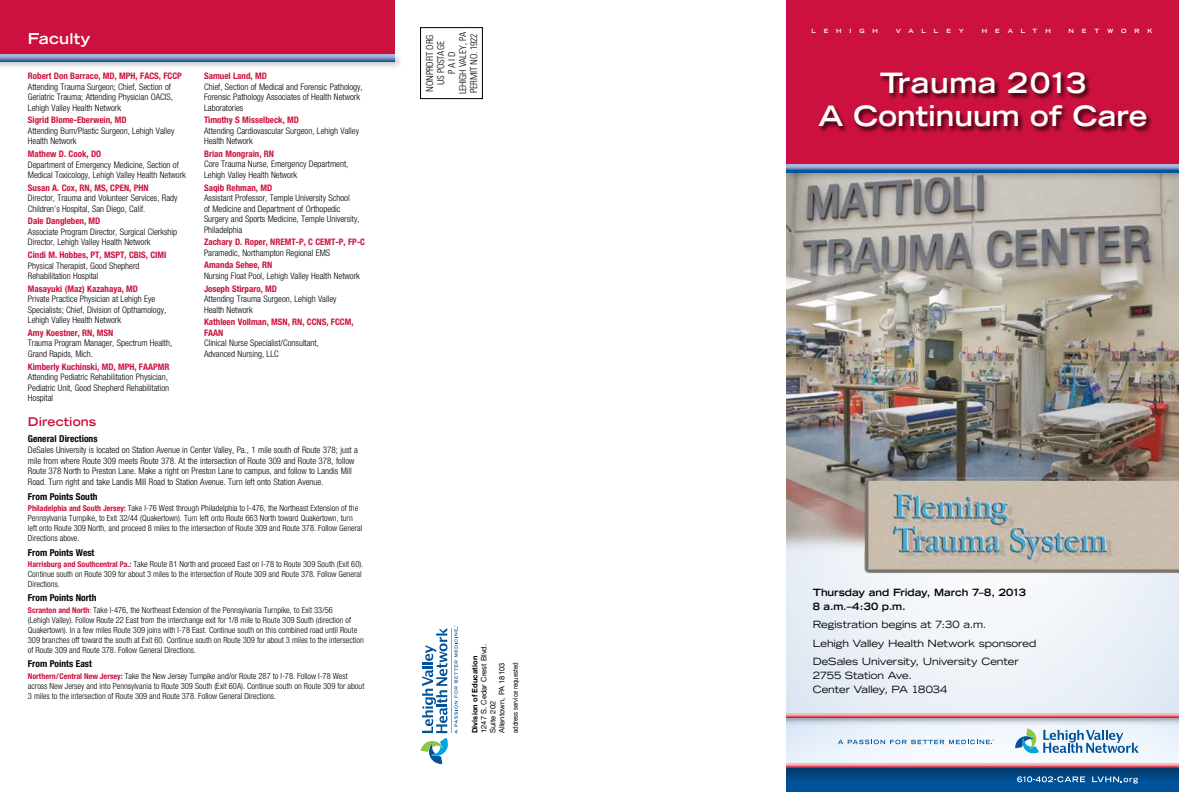
<style>
.page{position:relative;width:1179px;height:792px;background:#fff}
.page>*{position:absolute;margin:0;border:0;box-sizing:border-box;transform-origin:0 0}
.t1{font:700 expanded 28px/33px "Trade Gothic LH";color:#fff;text-align:center}
.t2{font:700 expanded 15px "Trade Gothic LH";color:#fff}
.t3{font:700 expanded 12px "Trade Gothic LH";color:#cc113e}
.t4{font:expanded 10px/18.5px "Trade Gothic LH";letter-spacing:-.005em;color:#000}
.t5{font:700 expanded 10px/14px "Trade Gothic LH";color:#000}
.t6{font:700 condensed 9.5px "Helvetica Neue";color:#000}
.t7{font:300 condensed 9.5px/11px "Univers";letter-spacing:-.015em;color:#000;text-align:center}
.t8{font:300 condensed 9px/10.5px "Helvetica Neue";color:#000}
.t9{font:700 condensed 9px/10.5px "Helvetica Neue";color:#cc113e}
.t10{font:300 condensed 8.5px/10px "Helvetica Neue";color:#000}
.t11{font:7.5px/9px "Helvetica Neue";letter-spacing:.01em;color:#000}
.t12{font:700 7.5px "Helvetica Neue";letter-spacing:.01em;color:#000}
.t13{font:7px "Helvetica Neue";letter-spacing:.01em;color:#000;scale:.84 1}
.t14{font:700 expanded 5.8px "Trade Gothic LH";color:#fff}
.s1{font-weight:700;font-size:8px;color:#cc113e}
.s2{font-size:8px}
</style>
<div class="page">
<svg style="left:786px;top:158px;width:393px;height:579px;fill:#eaf0f7"></svg>
<img style="left:786px;top:181px;width:393px;height:428px">
<div style="left:786px;top:0;width:393px;height:163px;background:#cc113e"></div>
<svg style="left:786px;top:768px;width:393px;height:24px;background:#014a8a"></svg>
<svg style="left:786px;top:727px;width:393px;height:36px"></svg>
<svg style="left:786px;top:763px;width:393px;height:5px;background:#eb7787"></svg>
<svg style="left:838px;top:740px;width:156px;height:4px"></svg>
<svg style="left:1015px;top:728px;width:124px;height:26px"></svg>
<svg style="left:786px;top:713px;width:393px;height:5px;background:#ec7b8a"></svg>
<svg style="left:1017px;top:776px;width:68px;height:6px"></svg>
<svg style="left:1092px;top:777px;width:46px;height:7px"></svg>
<div style="left:420px;top:27px;width:63px;height:72px;border:1px solid #000"></div>
<svg style="left:454px;top:626px;width:4px;height:108px"></svg>
<svg style="left:421px;top:628px;width:27px;height:136px"></svg>
<hr style="left:451px;top:628px;width:1px;height:105px;background:#8dc63f">
<div style="left:818px;top:72px;width:335px;height:62px;background:#000;opacity:.75"></div>
<div style="left:785px;top:163px;width:394px;height:18px;background:#000;opacity:.22"></div>
<svg style="left:786px;top:165px;width:393px;height:7px;background:#5e87bb"></svg>
<div style="left:0;top:0;width:394px;height:58px;background:#cc113e"></div>
<div style="left:0;top:52px;width:403px;height:19px;background:#000;opacity:.22"></div>
<svg style="left:0;top:54px;width:394px;height:7px;background:#8098c6"></svg>
<h2 class="t2" style="left:28px;top:29px;width:64px">Faculty</h2>
<p class="t9" style="left:28px;top:71px;width:156px">Robert Don Barraco, MD, MPH, FACS, FCCP</p>
<p class="t8" style="left:28px;top:81px;width:147px">Attending Trauma Surgeon; Chief, Section of<br>Geriatric Trauma; Attending Physician OACIS,<br>Lehigh Valley Health Network</p>
<p class="t9" style="left:28px;top:115px;width:100px">Sigrid Blome-Eberwein, MD</p>
<p class="t8" style="left:28px;top:125px;width:148px">Attending Burn/Plastic Surgeon, Lehigh Valley<br>Health Network</p>
<p class="t9" style="left:28px;top:148px;width:75px">Mathew D. Cook, DO</p>
<p class="t8" style="left:28px;top:159px;width:160px">Department of Emergency Medicine, Section of<br>Medical Toxicology, Lehigh Valley Health Network</p>
<p class="t9" style="left:28px;top:182px;width:122px">Susan A. Cox, RN, MS, CPEN, PHN</p>
<p class="t8" style="left:28px;top:193px;width:151px">Director, Trauma and Volunteer Services, Rady<br>Children’s Hospital, San Diego, Calif.</p>
<p class="t9" style="left:28px;top:216px;width:74px">Dale Dangleben, MD</p>
<p class="t8" style="left:28px;top:226px;width:151px">Associate Program Director, Surgical Clerkship<br>Director, Lehigh Valley Health Network</p>
<p class="t9" style="left:28px;top:249px;width:140px">Cindi M. Hobbes, PT, MSPT, CBIS, CIMI</p>
<p class="t8" style="left:28px;top:260px;width:113px">Physical Therapist, Good Shepherd<br>Rehabilitation Hospital</p>
<p class="t9" style="left:28px;top:283px;width:112px">Masayuki (Maz) Kazahaya, MD</p>
<p class="t8" style="left:28px;top:294px;width:140px">Private Practice Physician at Lehigh Eye<br>Specialists; Chief, Division of Opthamology,<br>Lehigh Valley Health Network</p>
<p class="t9" style="left:28px;top:327px;width:87px">Amy Koestner, RN, MSN</p>
<p class="t8" style="left:28px;top:338px;width:146px">Trauma Program Manager, Spectrum Health,<br>Grand Rapids, Mich.</p>
<p class="t9" style="left:28px;top:361px;width:143px">Kimberly Kuchinski, MD, MPH, FAAPMR</p>
<p class="t8" style="left:28px;top:372px;width:143px">Attending Pediatric Rehabilitation Physician,<br>Pediatric Unit, Good Shepherd Rehabilitation<br>Hospital</p>
<p class="t9" style="left:204px;top:71px;width:64px">Samuel Land, MD</p>
<p class="t8" style="left:204px;top:81px;width:160px">Chief, Section of Medical and Forensic Pathology,<br>Forensic Pathology Associates of Health Network<br>Laboratories</p>
<p class="t9" style="left:204px;top:115px;width:97px">Timothy S Misselbeck, MD</p>
<p class="t8" style="left:204px;top:125px;width:157px">Attending Cardiovascular Surgeon, Lehigh Valley<br>Health Network</p>
<p class="t9" style="left:204px;top:148px;width:72px">Brian Mongrain, RN</p>
<p class="t8" style="left:204px;top:159px;width:146px">Core Trauma Nurse, Emergency Department,<br>Lehigh Valley Health Network</p>
<p class="t9" style="left:204px;top:182px;width:70px">Saqib Rehman, MD</p>
<p class="t8" style="left:204px;top:193px;width:157px">Assistant Professor, Temple University School<br>of Medicine and Department of Orthopedic Surgery and Sports Medicine, Temple University, Philadelphia</p>
<p class="t9" style="left:204px;top:237px;width:163px">Zachary D. Roper, NREMT-P, C CEMT-P, FP-C</p>
<p class="t8" style="left:204px;top:247px;width:128px">Paramedic, Northampton Regional EMS</p>
<p class="t9" style="left:204px;top:260px;width:70px">Amanda Sehee, RN</p>
<p class="t8" style="left:204px;top:270px;width:157px">Nursing Float Pool, Lehigh Valley Health Network</p>
<p class="t9" style="left:204px;top:283px;width:75px">Joseph Stirparo, MD</p>
<p class="t8" style="left:204px;top:294px;width:134px">Attending Trauma Surgeon, Lehigh Valley<br>Health Network</p>
<p class="t9" style="left:204px;top:317px;width:151px">Kathleen Vollman, MSN, RN, CCNS, FCCM,<br>FAAN</p>
<p class="t8" style="left:204px;top:338px;width:116px">Clinical Nurse Specialist/Consultant,<br>Advanced Nursing, LLC</p>
<h3 class="t3" style="left:28px;top:414px;width:70px">Directions</h3>
<p class="t6" style="left:28px;top:432px;width:71px">General Directions</p>
<p class="t8" style="left:28px;top:445px;width:332px">DeSales University is located on Station Avenue in Center Valley, Pa., 1 mile south of Route 378; just a mile from where Route 309 meets Route 378. At the intersection of Route 309 and Route 378, follow Route 378 North to Preston Lane. Make a right on Preston Lane to campus, and follow to Landis Mill Road. Turn right and take Landis Mill Road to Station Avenue. Turn left onto Station Avenue.</p>
<p class="t6" style="left:28px;top:491px;width:71px">From Points South</p>
<p class="t10" style="left:28px;top:503px;width:336px"><span class="s1">Philadelphia and South Jersey:</span> Take I-76 West through Philadelphia to I-476, the Northeast Extension of the Pennsylvania Turnpike, to Exit 32/44 (Quakertown). Turn left onto Route 663 North toward Quakertown, turn left onto Route 309 North, and proceed 8 miles to the intersection of Route 309 and Route 378. Follow General Directions above.</p>
<p class="t6" style="left:28px;top:547px;width:68px">From Points West</p>
<p class="t10" style="left:28px;top:559px;width:337px"><span class="s1">Harrisburg and Southcentral Pa.:</span> Take Route 81 North and proceed East on I-78 to Route 309 South (Exit 60).<br>Continue south on Route 309 for about 3 miles to the intersection of Route 309 and Route 378. Follow General<br>Directions.</p>
<p class="t6" style="left:28px;top:592px;width:70px">From Points North</p>
<p class="t10" style="left:28px;top:605px;width:338px"><span class="s1">Scranton and North</span><span class="s2">:</span> Take I-476, the Northeast Extension of the Pennsylvania Turnpike, to Exit 33/56<br>(Lehigh Valley). Follow Route 22 East from the interchange exit for 1/8 mile to Route 309 South (direction of Quakertown). In a few miles Route 309 joins with I-78 East. Continue south on this combined road until Route 309 branches off toward the south at Exit 60. Continue south on Route 309 for about 3 miles to the intersection of Route 309 and Route 378. Follow General Directions.</p>
<p class="t6" style="left:28px;top:658px;width:66px">From Points East</p>
<p class="t10" style="left:28px;top:670px;width:338px"><span class="s1">Northern/Central New Jersey:</span> Take the New Jersey Turnpike and/or Route 287 to I-78. Follow I-78 West across New Jersey and into Pennsylvania to Route 309 South (Exit 60A). Continue south on Route 309 for about<br>3 miles to the intersection of Route 309 and Route 378. Follow General Directions.</p>
<p class="t7" style="left:424px;top:94px;width:64px;rotate:-90deg">NONPROFIT ORG<br>US POSTAGE<br>PAID<br>LEHIGH VALEY, PA<br>PERMIT NO. 1922</p>
<p class="t12" style="left:470px;top:733px;width:79px;rotate:-90deg">Division of Education</p>
<p class="t11" style="left:479px;top:733px;width:91px;rotate:-90deg">1247 S. Cedar Crest Blvd.<br>Suite 202<br>Allentown, PA 18103</p>
<p class="t13" style="left:511px;top:733px;width:86px;rotate:-90deg">address service requested</p>
<p class="t14" style="left:811px;top:27px;width:6px">l</p>
<p class="t14" style="left:824px;top:27px;width:6px">e</p>
<p class="t14" style="left:836px;top:27px;width:7px">h</p>
<p class="t14" style="left:850px;top:27px;width:3px">i</p>
<p class="t14" style="left:859px;top:27px;width:7px">g</p>
<p class="t14" style="left:873px;top:27px;width:7px">h</p>
<p class="t14" style="left:896px;top:27px;width:7px">v</p>
<p class="t14" style="left:908px;top:27px;width:7px">a</p>
<p class="t14" style="left:922px;top:27px;width:6px">l</p>
<p class="t14" style="left:934px;top:27px;width:6px">l</p>
<p class="t14" style="left:946px;top:27px;width:6px">e</p>
<p class="t14" style="left:959px;top:27px;width:7px">y</p>
<p class="t14" style="left:982px;top:27px;width:7px">h</p>
<p class="t14" style="left:995px;top:27px;width:6px">e</p>
<p class="t14" style="left:1008px;top:27px;width:7px">a</p>
<p class="t14" style="left:1021px;top:27px;width:18px">l t</p>
<p class="t14" style="left:1045px;top:27px;width:7px">h</p>
<p class="t14" style="left:1069px;top:27px;width:7px">n</p>
<p class="t14" style="left:1082px;top:27px;width:6px">e</p>
<p class="t14" style="left:1095px;top:27px;width:6px">t</p>
<p class="t14" style="left:1107px;top:27px;width:7px">w</p>
<p class="t14" style="left:1121px;top:27px;width:7px">o</p>
<p class="t14" style="left:1135px;top:27px;width:7px">r</p>
<p class="t14" style="left:1148px;top:27px;width:7px">k</p>
<h1 class="t1" style="left:818px;top:66px;width:330px">Trauma 2013<br>A Continuum of Care</h1>
<p class="t5" style="left:813px;top:585px;width:215px">Thursday and Friday, March 7–8, 2013<br>8 a.m.–4:30 p.m.</p>
<p class="t4" style="left:813px;top:615px;width:225px">Registration begins at 7:30 a.m.<br>Lehigh Valley Health Network sponsored<br>DeSales University, University Center</p>
<p class="t4" style="left:813px;top:668px;width:136px;line-height:14px">2755 Station Ave.<br>Center Valley, PA 18034</p>
</div>
